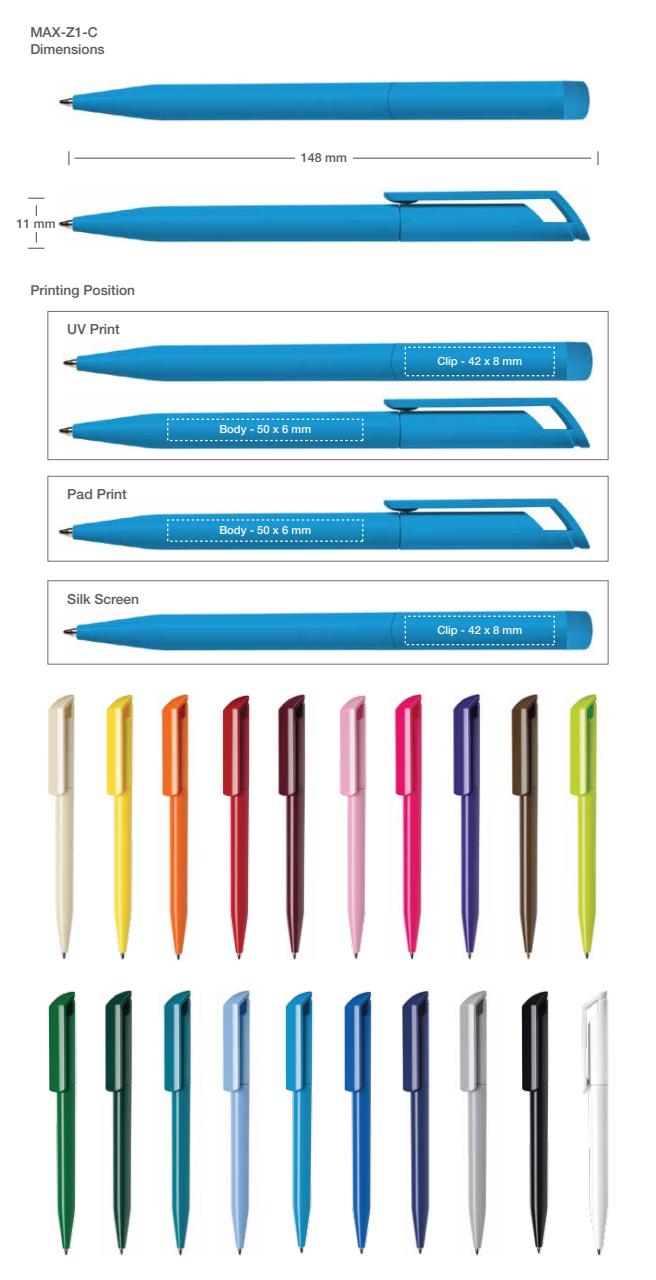
<style>
.page{position:relative;width:656px;height:1280px;background:#fff}
.page>*{position:absolute;margin:0;border:0;box-sizing:border-box;transform-origin:0 0}
.t1{font:500 13.88px "Helvetica Neue LT Std";color:#58595b}
.t2{font:500 13.75px/16.5px "Helvetica Neue LT Std";color:#58595b}
.t3{font:500 12.5px "Helvetica Neue LT Std";color:#58595b}
.t4{font:500 11.25px "Helvetica Neue LT Std";color:#fff}
</style>
<div class="page">
<img style="left:62px;top:609px;width:532px;height:43px">
<img style="left:58px;top:395px;width:532px;height:55px">
<img style="left:62px;top:340px;width:532px;height:43px">
<svg style="left:28px;top:197px;width:16px;height:2px"></svg>
<svg style="left:28px;top:247px;width:16px;height:2px"></svg>
<hr style="left:36px;top:205px;width:1px;height:37px;background:#6d6e71">
<div style="left:11px;top:216px;width:49px;height:15px;background:#fff"></div>
<div style="left:47px;top:311px;width:561px;height:149px;border:1px solid #6d6e71"></div>
<div style="left:404px;top:346px;width:150px;height:30px;border:1px dashed #fff"></div>
<div style="left:404px;top:615px;width:150px;height:30px;border:1px dashed #fff"></div>
<div style="left:47px;top:476px;width:561px;height:85px;border:1px solid #6d6e71"></div>
<div style="left:167px;top:418px;width:196px;height:23px;border:1px dashed #fff"></div>
<img style="left:58px;top:496px;width:532px;height:55px">
<div style="left:47px;top:580px;width:561px;height:84px;border:1px solid #6d6e71"></div>
<svg style="left:68px;top:151px;width:1px;height:14px"></svg>
<svg style="left:597px;top:151px;width:1px;height:14px"></svg>
<hr style="left:74px;top:157px;width:517px;height:2px;background:#6d6e71">
<div style="left:295px;top:147px;width:57px;height:22px;background:#fff"></div>
<img style="left:58px;top:188px;width:532px;height:55px">
<img style="left:58px;top:79px;width:532px;height:43px">
<img style="left:106px;top:694px;width:28px;height:266px">
<img style="left:222px;top:695px;width:29px;height:265px">
<img style="left:275px;top:694px;width:32px;height:264px">
<img style="left:339px;top:694px;width:28px;height:265px">
<img style="left:389px;top:694px;width:43px;height:265px">
<img style="left:449px;top:694px;width:35px;height:265px">
<img style="left:506px;top:694px;width:35px;height:265px">
<img style="left:564px;top:694px;width:44px;height:265px">
<img style="left:48px;top:991px;width:28px;height:263px">
<img style="left:48px;top:694px;width:27px;height:265px">
<img style="left:521px;top:990px;width:28px;height:264px">
<img style="left:402px;top:990px;width:29px;height:263px">
<img style="left:344px;top:991px;width:28px;height:263px">
<img style="left:285px;top:990px;width:28px;height:263px">
<img style="left:100px;top:990px;width:34px;height:264px">
<img style="left:159px;top:990px;width:34px;height:264px">
<img style="left:221px;top:990px;width:33px;height:264px">
<img style="left:459px;top:990px;width:28px;height:264px">
<img style="left:156px;top:694px;width:36px;height:266px">
<img style="left:581px;top:990px;width:27px;height:265px">
<p class="t2" style="left:30px;top:24px;width:76px">MAX-Z1-C<br>Dimensions</p>
<p class="t3" style="left:17px;top:216px;width:41px">11 mm</p>
<p class="t2" style="left:30px;top:281px;width:106px">Printing Position</p>
<p class="t1" style="left:67px;top:321px;width:54px">UV Print</p>
<p class="t1" style="left:67px;top:486px;width:61px">Pad Print</p>
<p class="t1" style="left:67px;top:590px;width:73px">Silk Screen</p>
<p class="t3" style="left:301px;top:150px;width:48px">148 mm</p>
<p class="t4" style="left:219px;top:422px;width:93px">Body - 50 x 6 mm</p>
<p class="t4" style="left:219px;top:523px;width:93px">Body - 50 x 6 mm</p>
<p class="t4" style="left:437px;top:354px;width:86px">Clip - 42 x 8 mm</p>
<p class="t4" style="left:437px;top:623px;width:86px">Clip - 42 x 8 mm</p>
</div>
